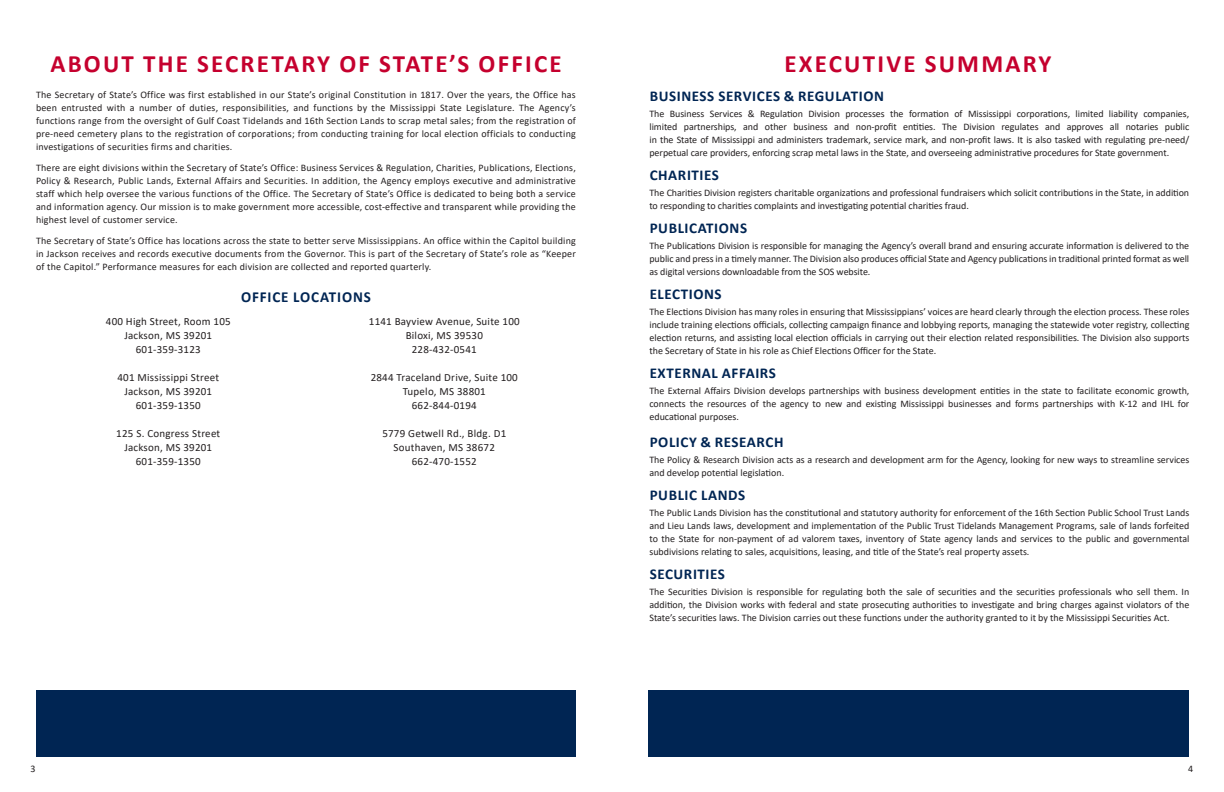
<style>
.page{position:relative;width:1224px;height:792px;background:#fff}
.page>*{position:absolute;margin:0;border:0;box-sizing:border-box;transform-origin:0 0}
.t1{font:700 25px "Calibri";letter-spacing:.09em;color:#c5002e}
.t2{font:700 15.3px "Calibri";letter-spacing:.06em;color:#002553}
.t3{font:700 15px "Calibri";letter-spacing:.04em;color:#002553}
.t4{font:11px "Calibri";letter-spacing:.02em;color:#231f20}
.t5{font:10px/13px "Calibri";color:#231f20;text-align:justify}
</style>
<div class="page">
<div style="left:36px;top:690px;width:540px;height:67px;background:#002553"></div>
<div style="left:648px;top:690px;width:540px;height:67px;background:#002553"></div>
<p class="t1" style="left:50px;top:46px;width:513px">ABOUT THE SECRETARY OF STATE’S OFFICE</p>
<p class="t5" style="left:36px;top:87px;width:541px">The Secretary of State’s Office was first established in our State’s original Constitution in 1817. Over the years, the Office has been entrusted with a number of duties, responsibilities, and functions by the Mississippi State Legislature. The Agency’s functions range from the oversight of Gulf Coast Tidelands and 16th Section Lands to scrap metal sales; from the registration of pre-need cemetery plans to the registration of corporations; from conducting training for local election officials to conducting investigations of securities firms and charities.</p>
<p class="t5" style="left:36px;top:160px;width:541px">There are eight divisions within the Secretary of State’s Office: Business Services &amp; Regulation, Charities, Publications, Elections, Policy &amp; Research, Public Lands, External Affairs and Securities. In addition, the Agency employs executive and administrative staff which help oversee the various functions of the Office. The Secretary of State’s Office is dedicated to being both a service and information agency. Our mission is to make government more accessible, cost-effective and transparent while providing the highest level of customer service.</p>
<p class="t5" style="left:36px;top:233px;width:541px">The Secretary of State’s Office has locations across the state to better serve Mississippians. An office within the Capitol building in Jackson receives and records executive documents from the Governor. This is part of the Secretary of State’s role as “Keeper of the Capitol.” Performance measures for each division are collected and reported quarterly.</p>
<p class="t4" style="left:106px;top:314px;width:126px">400 High Street, Room 105</p>
<p class="t4" style="left:124px;top:328px;width:89px">Jackson, MS 39201</p>
<p class="t4" style="left:136px;top:342px;width:66px">601-359-3123</p>
<p class="t4" style="left:118px;top:370px;width:103px">401 Mississippi Street</p>
<p class="t4" style="left:124px;top:384px;width:89px">Jackson, MS 39201</p>
<p class="t4" style="left:136px;top:398px;width:66px">601-359-1350</p>
<p class="t4" style="left:116px;top:426px;width:106px">125 S. Congress Street</p>
<p class="t4" style="left:124px;top:440px;width:89px">Jackson, MS 39201</p>
<p class="t4" style="left:136px;top:454px;width:66px">601-359-1350</p>
<p class="t2" style="left:241px;top:286px;width:131px">OFFICE LOCATIONS</p>
<p class="t4" style="left:369px;top:314px;width:152px">1141 Bayview Avenue, Suite 100</p>
<p class="t4" style="left:406px;top:328px;width:79px">Biloxi, MS 39530</p>
<p class="t4" style="left:412px;top:342px;width:66px">228-432-0541</p>
<p class="t4" style="left:371px;top:370px;width:149px">2844 Traceland Drive, Suite 100</p>
<p class="t4" style="left:403px;top:384px;width:85px">Tupelo, MS 38801</p>
<p class="t4" style="left:412px;top:398px;width:66px">662-844-0194</p>
<p class="t4" style="left:382px;top:426px;width:125px">5779 Getwell Rd., Bldg. D1</p>
<p class="t4" style="left:394px;top:440px;width:103px">Southaven, MS 38672</p>
<p class="t4" style="left:412px;top:454px;width:66px">662-470-1552</p>
<p class="t1" style="left:784px;top:46px;width:269px">EXECUTIVE SUMMARY</p>
<p class="t3" style="left:650px;top:86px;width:236px">BUSINESS SERVICES &amp; REGULATION</p>
<p class="t5" style="left:649px;top:107px;width:541px">The Business Services &amp; Regulation Division processes the formation of Mississippi corporations, limited liability companies, limited partnerships, and other business and non-profit entities. The Division regulates and approves all notaries public in the State of Mississippi and administers trademark, service mark, and non-profit laws. It is also tasked with regulating pre-need/ perpetual care providers, enforcing scrap metal laws in the State, and overseeing administrative procedures for State government.</p>
<p class="t3" style="left:650px;top:165px;width:71px">CHARITIES</p>
<p class="t5" style="left:649px;top:186px;width:541px">The Charities Division registers charitable organizations and professional fundraisers which solicit contributions in the State, in addition to responding to charities complaints and investigating potential charities fraud.</p>
<p class="t3" style="left:650px;top:218px;width:99px">PUBLICATIONS</p>
<p class="t5" style="left:649px;top:239px;width:541px">The Publications Division is responsible for managing the Agency’s overall brand and ensuring accurate information is delivered to the public and press in a timely manner. The Division also produces official State and Agency publications in traditional printed format as well as digital versions downloadable from the SOS website.</p>
<p class="t3" style="left:650px;top:284px;width:74px">ELECTIONS</p>
<p class="t5" style="left:649px;top:305px;width:541px">The Elections Division has many roles in ensuring that Mississippians’ voices are heard clearly through the election process. These roles include training elections officials, collecting campaign finance and lobbying reports, managing the statewide voter registry, collecting election returns, and assisting local election officials in carrying out their election related responsibilities. The Division also supports the Secretary of State in his role as Chief Elections Officer for the State.</p>
<p class="t3" style="left:650px;top:363px;width:128px">EXTERNAL AFFAIRS</p>
<p class="t5" style="left:649px;top:384px;width:542px">The External Affairs Division develops partnerships with business development entities in the state to facilitate economic growth, connects the resources of the agency to new and existing Mississippi businesses and forms partnerships with K-12 and IHL for educational purposes.</p>
<p class="t3" style="left:650px;top:432px;width:135px">POLICY &amp; RESEARCH</p>
<p class="t5" style="left:649px;top:453px;width:542px">The Policy &amp; Research Division acts as a research and development arm for the Agency, looking for new ways to streamline services and develop potential legislation.</p>
<p class="t3" style="left:650px;top:485px;width:97px">PUBLIC LANDS</p>
<p class="t5" style="left:649px;top:506px;width:541px">The Public Lands Division has the constitutional and statutory authority for enforcement of the 16th Section Public School Trust Lands and Lieu Lands laws, development and implementation of the Public Trust Tidelands Management Programs, sale of lands forfeited to the State for non-payment of ad valorem taxes, inventory of State agency lands and services to the public and governmental subdivisions relating to sales, acquisitions, leasing, and title of the State’s real property assets.</p>
<p class="t3" style="left:650px;top:564px;width:77px">SECURITIES</p>
<p class="t5" style="left:649px;top:585px;width:542px">The Securities Division is responsible for regulating both the sale of securities and the securities professionals who sell them. In addition, the Division works with federal and state prosecuting authorities to investigate and bring charges against violators of the State’s securities laws. The Division carries out these functions under the authority granted to it by the Mississippi Securities Act.</p>
<p class="t5" style="left:30px;top:761px;width:7px">3</p>
<p class="t5" style="left:1188px;top:761px;width:7px">4</p>
</div>
